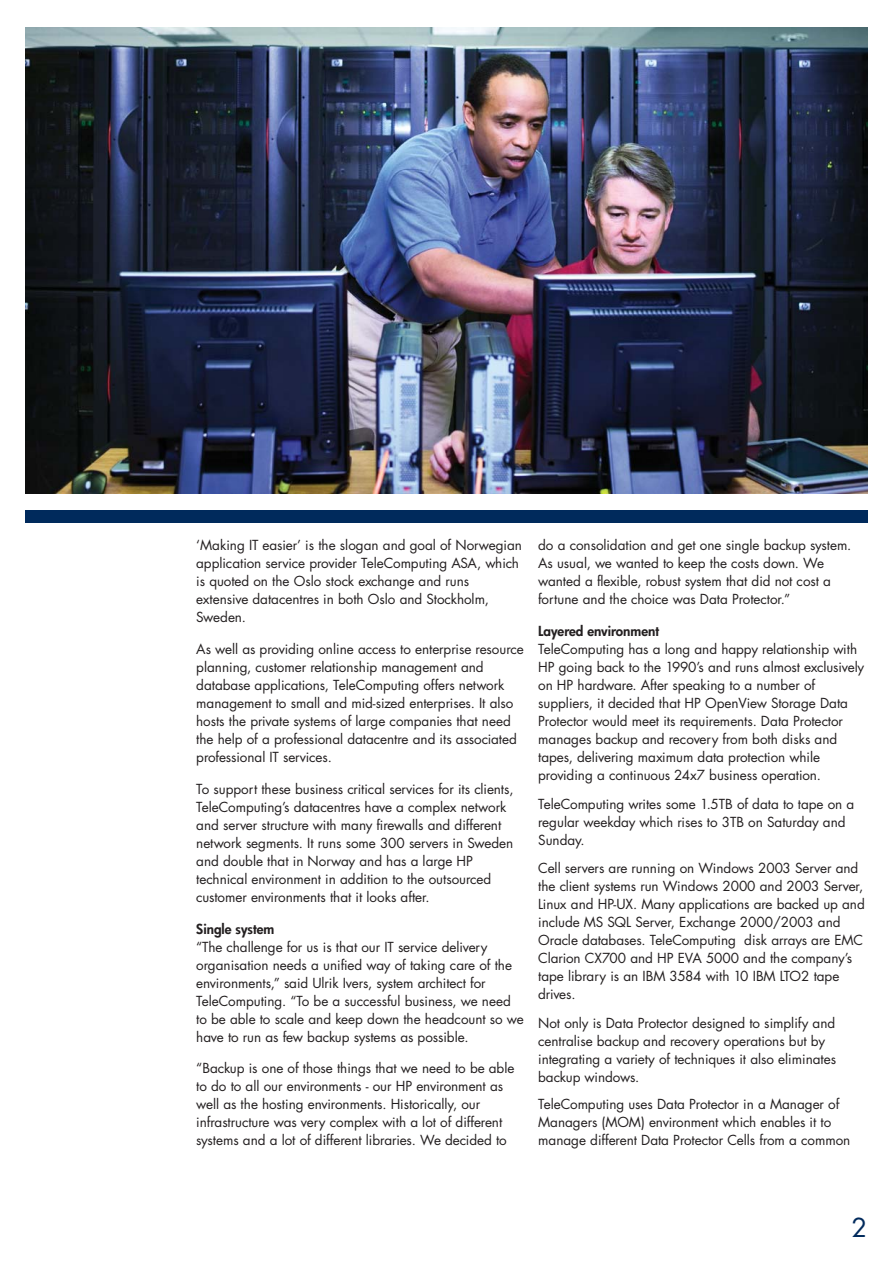
<style>
.page{position:relative;width:893px;height:1263px;background:#fff}
.page>*{position:absolute;margin:0;border:0;box-sizing:border-box;transform-origin:0 0}
.t1{font:25.5px "Futura";color:#002a5c}
.t2{font:13.5px/18px "Futura";color:#231f20}
.t3{font:800 13.5px "Futura";color:#231f20}
</style>
<div class="page">
<div style="left:25px;top:510px;width:842px;height:13px;background:#002a5c"></div>
<img style="left:25px;top:27px;width:842px;height:466px">
<p class="t2" style="left:196px;top:538px;width:327px">‘Making IT easier’ is the slogan and goal of Norwegian application service provider TeleComputing ASA, which is quoted on the Oslo stock exchange and runs extensive datacentres in both Oslo and Stockholm, Sweden.</p>
<p class="t2" style="left:196px;top:641px;width:329px">As well as providing online access to enterprise resource planning, customer relationship management and database applications, TeleComputing offers network management to small and mid-sized enterprises. It also hosts the private systems of large companies that need the help of a professional datacentre and its associated professional IT services.</p>
<p class="t2" style="left:196px;top:781px;width:319px">To support these business critical services for its clients, TeleComputing’s datacentres have a complex network and server structure with many firewalls and different network segments. It runs some 300 servers in Sweden and double that in Norway and has a large HP technical environment in addition to the outsourced customer environments that it looks after.</p>
<p class="t3" style="left:196px;top:923px;width:80px">Single system</p>
<p class="t2" style="left:196px;top:939px;width:329px">“The challenge for us is that our IT service delivery organisation needs a unified way of taking care of the environments,” said Ulrik Ivers, system architect for TeleComputing. “To be a successful business, we need to be able to scale and keep down the headcount so we have to run as few backup systems as possible.</p>
<p class="t2" style="left:196px;top:1060px;width:320px">“Backup is one of those things that we need to be able to do to all our environments - our HP environment as well as the hosting environments. Historically, our infrastructure was very complex with a lot of different systems and a lot of different libraries. We decided to</p>
<p class="t2" style="left:538px;top:538px;width:314px">do a consolidation and get one single backup system.<br>As usual, we wanted to keep the costs down. We wanted a flexible, robust system that did not cost a fortune and the choice was Data Protector.”</p>
<p class="t3" style="left:538px;top:624px;width:122px">Layered environment</p>
<p class="t2" style="left:538px;top:641px;width:327px">TeleComputing has a long and happy relationship with HP going back to the 1990’s and runs almost exclusively on HP hardware. After speaking to a number of suppliers, it decided that HP OpenView Storage Data Protector would meet its requirements. Data Protector manages backup and recovery from both disks and tapes, delivering maximum data protection while providing a continuous 24x7 business operation.</p>
<p class="t2" style="left:538px;top:796px;width:318px">TeleComputing writes some 1.5TB of data to tape on a regular weekday which rises to 3TB on Saturday and<br>Sunday.</p>
<p class="t2" style="left:538px;top:861px;width:328px">Cell servers are running on Windows 2003 Server and the client systems run Windows 2000 and 2003 Server, Linux and HP-UX. Many applications are backed up and include MS SQL Server, Exchange 2000/2003 and Oracle databases. TeleComputing disk arrays are EMC Clarion CX700 and HP EVA 5000 and the company’s tape library is an IBM 3584 with 10 IBM LTO2 tape drives.</p>
<p class="t2" style="left:538px;top:1015px;width:299px">Not only is Data Protector designed to simplify and centralise backup and recovery operations but by integrating a variety of techniques it also eliminates backup windows.</p>
<p class="t2" style="left:538px;top:1096px;width:314px">TeleComputing uses Data Protector in a Manager of<br>Managers (MOM) environment which enables it to manage different Data Protector Cells from a common</p>
<h1 class="t1" style="left:851px;top:1215px;width:17px">2</h1>
</div>
